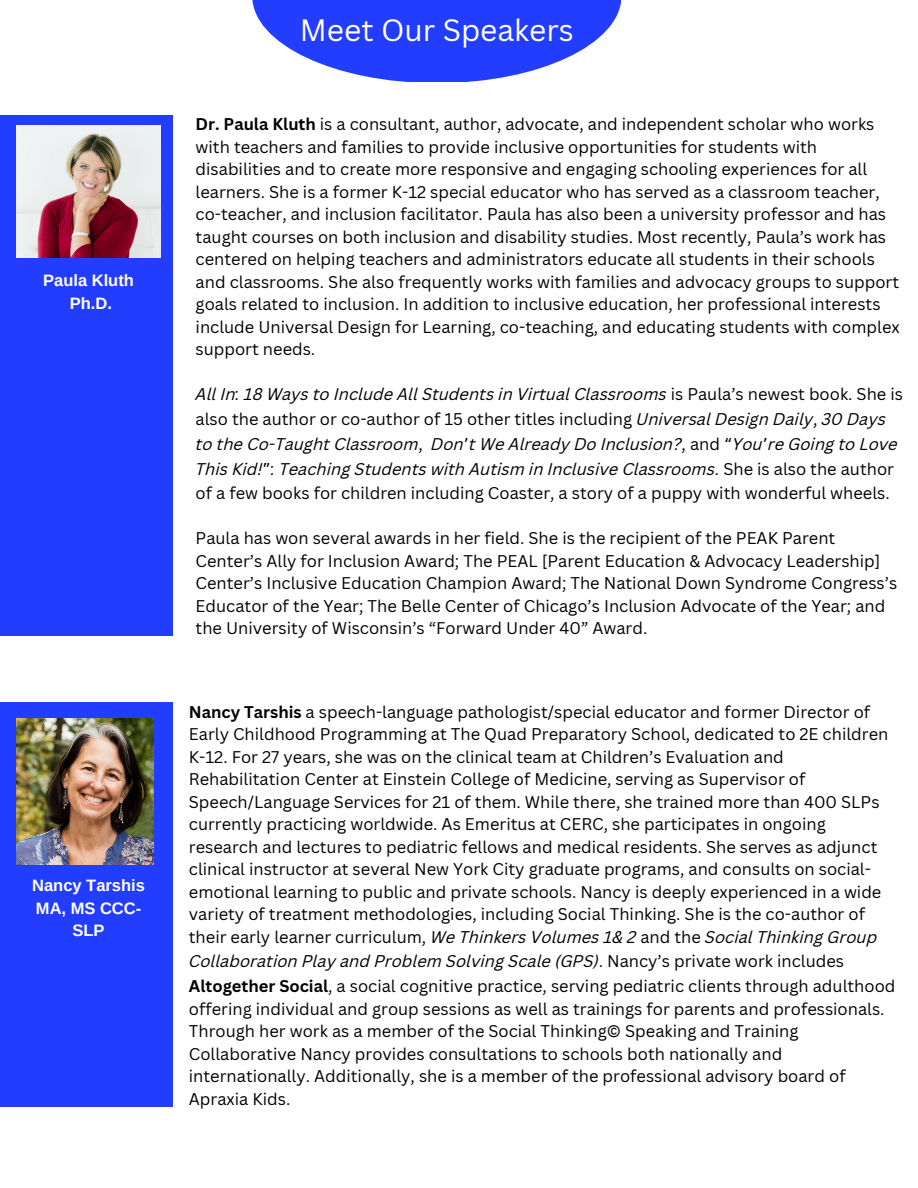
<style>
.page{position:relative;width:918px;height:1188px;background:#fff}
.page>*{position:absolute;margin:0;border:0;box-sizing:border-box;transform-origin:0 0}
.t1{font:30px "Canva Sans";color:#fff}
.t2{font:16.5px/22.5px "Canva Sans";color:#000}
.t3{font:italic 16.5px/24.8px "Canva Sans";color:#000}
.t4{font:700 16.5px/22.5px "Arimo";color:#fff;text-align:center}
.s1{font-weight:700}
.s2{font-style:normal}
.s3{font-family:"Noto Sans Gurmukhi";font-style:normal}
.s4{font-style:italic}
</style>
<div class="page">
<div style="left:0;top:115px;width:172px;height:521px;background:#233dff"></div>
<img style="left:16px;top:125px;width:144px;height:133px">
<div style="left:0;top:702px;width:172px;height:405px;background:#233dff"></div>
<img style="left:16px;top:719px;width:138px;height:146px">
<svg style="left:252px;top:0;width:369px;height:82px;fill:#233dff"></svg>
<p class="t4" style="left:43px;top:269px;width:92px">Paula Kluth<br>Ph.D.</p>
<p class="t4" style="left:32px;top:874px;width:114px">Nancy Tarshis<br>MA, MS CCC-<br>SLP</p>
<h1 class="t1" style="left:300px;top:8px;width:276px">Meet Our Speakers</h1>
<p class="t2" style="left:196px;top:113px;width:706px"><span class="s1">Dr. Paula Kluth</span> is a consultant, author, advocate, and independent scholar who works with teachers and families to provide inclusive opportunities for students with disabilities and to create more responsive and engaging schooling experiences for all learners. She is a former K-12 special educator who has served as a classroom teacher, co-teacher, and inclusion facilitator. Paula has also been a university professor and has taught courses on both inclusion and disability studies. Most recently, Paula’s work has centered on helping teachers and administrators educate all students in their schools and classrooms. She also frequently works with families and advocacy groups to support goals related to inclusion. In addition to inclusive education, her professional interests include Universal Design for Learning, co-teaching, and educating students with complex support needs.</p>
<p class="t3" style="left:196px;top:384px;width:709px">All In: 18 Ways to Include All Students in Virtual Classrooms <span class="s2">is Paula’s newest book. She is also the author or co-author of 15 other titles including</span> Universal Design Daily<span class="s2">,</span> 30 Days to the Co-Taught Classroom<span class="s2">,</span> Don<span class="s3">’</span>t We Already Do Inclusion?<span class="s2">, and</span> <span class="s3">“</span>You<span class="s3">’</span>re Going to Love This Kid!<span class="s3">”</span>: Teaching Students with Autism in Inclusive Classrooms<span class="s2">. She is also the author of a few books for children including Coaster, a story of a puppy with wonderful wheels.</span></p>
<p class="t2" style="left:196px;top:527px;width:703px">Paula has won several awards in her field. She is the recipient of the PEAK Parent Center’s Ally for Inclusion Award; The PEAL [Parent Education &amp; Advocacy Leadership] Center’s Inclusive Education Champion Award; The National Down Syndrome Congress’s Educator of the Year; The Belle Center of Chicago’s Inclusion Advocate of the Year; and the University of Wisconsin’s “Forward Under 40” Award.</p>
<p class="t2" style="left:189px;top:700px;width:701px"><span class="s1">Nancy Tarshis</span> a speech-language pathologist/special educator and former Director of Early Childhood Programming at The Quad Preparatory School, dedicated to 2E children K-12. For 27 years, she was on the clinical team at Children’s Evaluation and Rehabilitation Center at Einstein College of Medicine, serving as Supervisor of Speech/Language Services for 21 of them. While there, she trained more than 400 SLPs currently practicing worldwide. As Emeritus at CERC, she participates in ongoing research and lectures to pediatric fellows and medical residents. She serves as adjunct clinical instructor at several New York City graduate programs, and consults on social&shy;emotional learning to public and private schools. Nancy is deeply experienced in a wide variety of treatment methodologies, including Social Thinking. She is the co-author of their early learner curriculum, <span class="s4">We Thinkers Volumes 1&amp; 2</span> and the <span class="s4">Social Thinking Group</span></p>
<p class="t2" style="left:189px;top:949px;width:708px;line-height:24.8px"><span class="s4">Collaboration Play and Problem Solving Scale (GPS)</span>. Nancy’s private work includes<br><span class="s1">Altogether Social</span>, a social cognitive practice, serving pediatric clients through adulthood</p>
<p class="t2" style="left:189px;top:997px;width:697px">offering individual and group sessions as well as trainings for parents and professionals.<br>Through her work as a member of the Social Thinking© Speaking and Training Collaborative Nancy provides consultations to schools both nationally and internationally. Additionally, she is a member of the professional advisory board of Apraxia Kids.</p>
</div>
